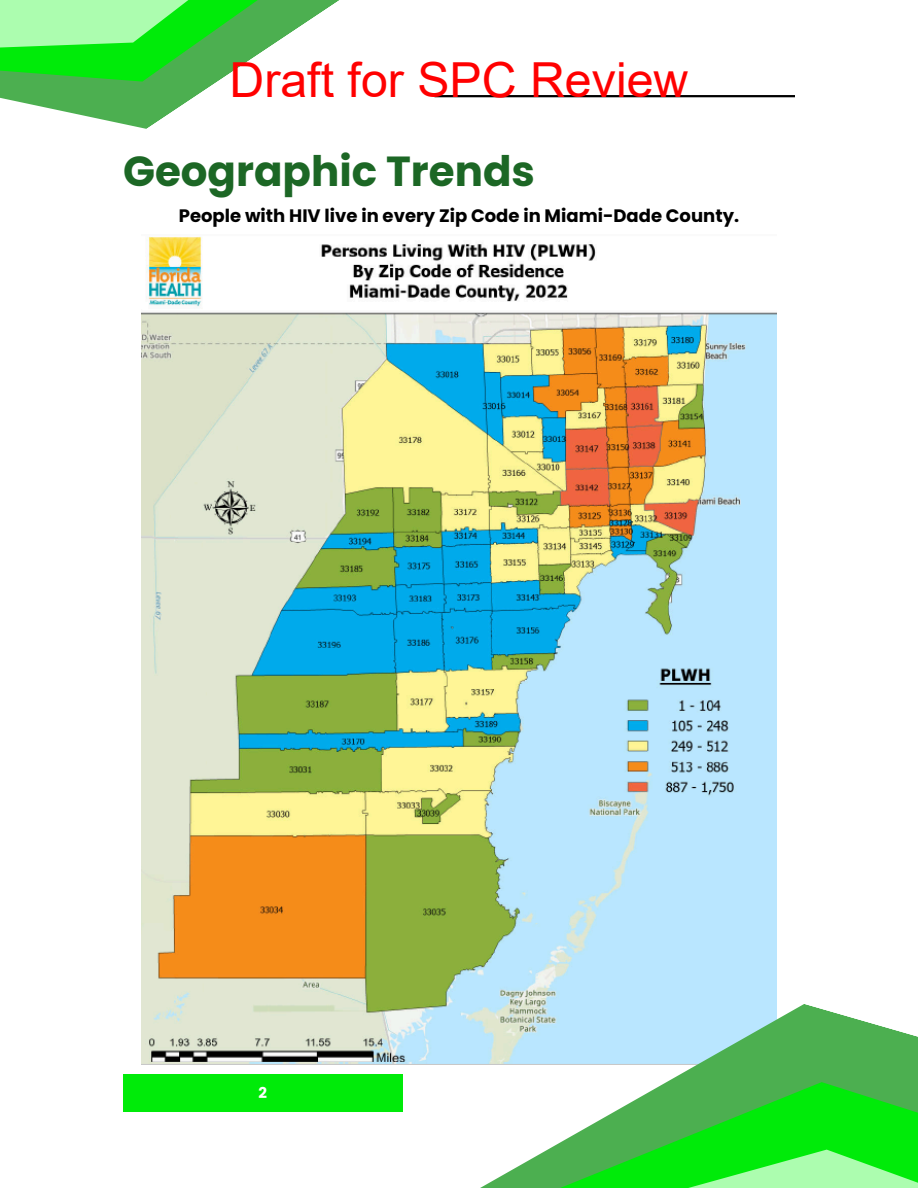
<style>
.page{position:relative;width:918px;height:1188px;background:#fff}
.page>*{position:absolute;margin:0;border:0;box-sizing:border-box;transform-origin:0 0}
.t1{font:48.3px "Arial";color:#f00}
.t2{font:700 42px "Poppins";color:#1c6725}
.t3{font:700 18px "Poppins";color:#000}
.t4{font:700 15px "Poppins";color:#fff}
</style>
<div class="page">
<svg style="left:0;top:0;width:494px;height:129px"></svg>
<hr style="left:435px;top:95px;width:360px;height:2px;background:#000">
<div style="left:123px;top:1074px;width:280px;height:38px;background:#00eb09"></div>
<img style="left:141px;top:236px;width:636px;height:829px">
<svg style="left:282px;top:887px;width:495px;height:68px;background:#b6c69f"></svg>
<svg style="left:282px;top:955px;width:563px;height:61px;background:#c0d9ca"></svg>
<svg style="left:282px;top:1016px;width:636px;height:172px"></svg>
<h1 class="t1" style="left:230px;top:47px;width:460px">Draft for SPC Review</h1>
<p class="t2" style="left:123px;top:142px;width:414px">Geographic Trends</p>
<p class="t3" style="left:179px;top:203px;width:562px">People with HIV live in every Zip Code in Miami-Dade County.</p>
<p class="t4" style="left:259px;top:1082px;width:10px">2</p>
</div>
